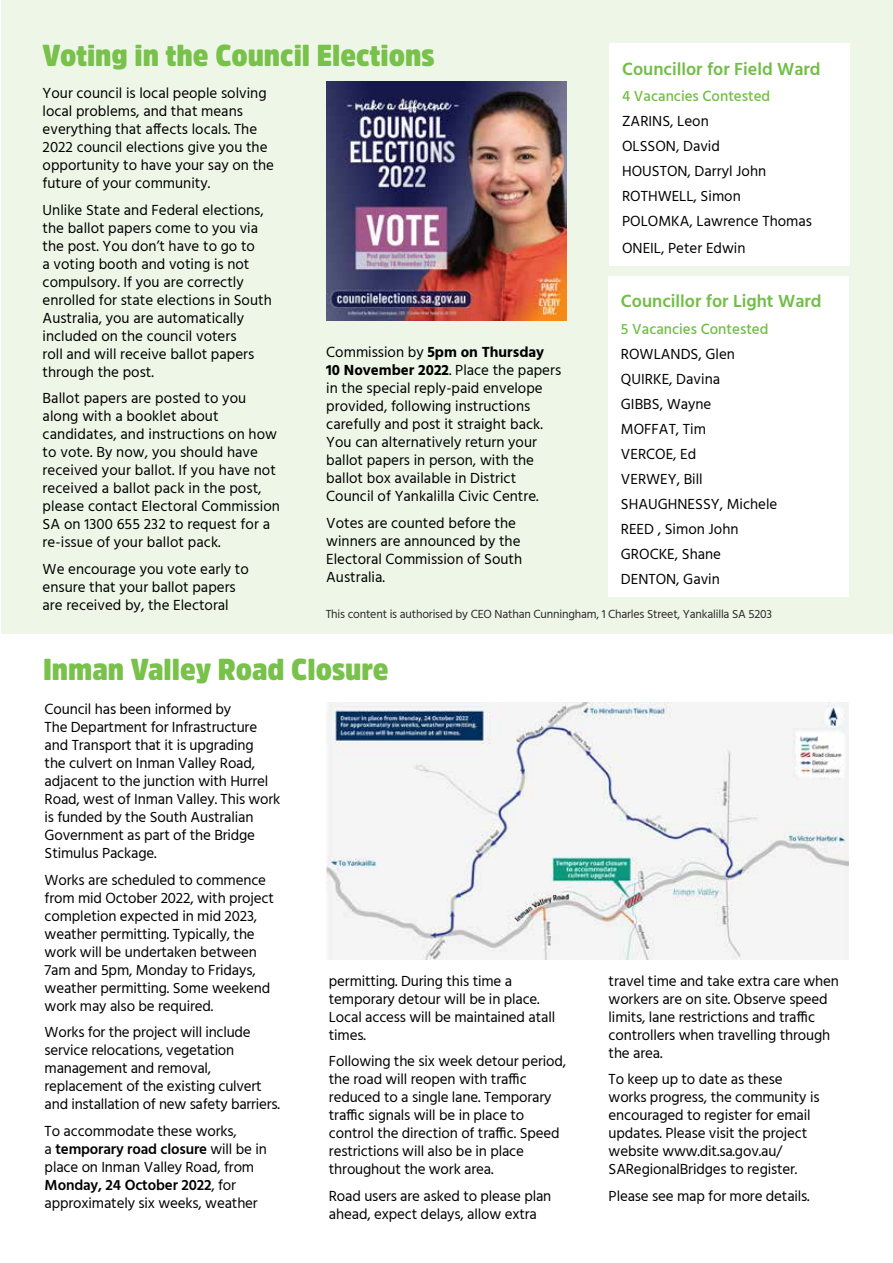
<style>
.page{position:relative;width:893px;height:1263px;background:#fff}
.page>*{position:absolute;margin:0;border:0;box-sizing:border-box;transform-origin:0 0}
.t1{font:900 30px "Amsi Pro Narw";color:#78c14a}
.t2{font:600 18px "Hind";color:#70be44}
.t3{font:15px/18px "Hind";letter-spacing:-.01em;color:#000}
.t4{font:500 15px "Hind";color:#70be44}
.t5{font:12px "Hind";letter-spacing:-.015em;color:#292829}
.s1{font-weight:700}
.s2{font-weight:600}
</style>
<div class="page">
<div style="left:1px;top:0;width:892px;height:633px;background:#eef6e8"></div>
<img style="left:327px;top:81px;width:239px;height:240px">
<div style="left:609px;top:44px;width:241px;height:222px;background:#fff"></div>
<div style="left:608px;top:276px;width:241px;height:321px;background:#fff"></div>
<img style="left:327px;top:702px;width:522px;height:257px">
<h1 class="t1" style="left:43px;top:35px;width:393px">Voting in the Council Elections</h1>
<p class="t3" style="left:43px;top:85px;width:233px">Your council is local people solving local problems, and that means everything that affects locals. The 2022 council elections give you the opportunity to have your say on the future of your community.</p>
<p class="t3" style="left:43px;top:202px;width:231px">Unlike State and Federal elections, the ballot papers come to you via the post. You don’t have to go to<br>a voting booth and voting is not compulsory. If you are correctly enrolled for state elections in South<br>Australia, you are automatically included on the council voters<br>roll and will receive ballot papers through the post.</p>
<p class="t3" style="left:43px;top:390px;width:239px">Ballot papers are posted to you along with a booklet about candidates, and instructions on how to vote. By now, you should have received your ballot. If you have not received a ballot pack in the post, please contact Electoral Commission<br>SA on 1300 655 232 to request for a re-issue of your ballot pack.</p>
<p class="t3" style="left:43px;top:561px;width:208px">We encourage you vote early to ensure that your ballot papers are received by, the Electoral</p>
<p class="t2" style="left:622px;top:58px;width:200px">Councillor for Field Ward</p>
<p class="t4" style="left:622px;top:86px;width:150px">4 Vacancies Contested</p>
<p class="t3" style="left:622px;top:110px;width:191px;line-height:25px">ZARINS, Leon<br>OLSSON, David<br>HOUSTON, Darryl John<br>ROTHWELL, Simon<br>POLOMKA, Lawrence Thomas</p>
<p class="t3" style="left:622px;top:240px;width:125px">ONEIL, Peter Edwin</p>
<p class="t2" style="left:621px;top:291px;width:202px">Councillor for Light Ward</p>
<p class="t4" style="left:621px;top:319px;width:149px">5 Vacancies Contested</p>
<p class="t3" style="left:621px;top:342px;width:158px;line-height:25px">ROWLANDS, Glen<br>QUIRKE, Davina<br>GIBBS, Wayne<br>MOFFAT, Tim<br>VERCOE, Ed<br>VERWEY, Bill<br>SHAUGHNESSY, Michele<br>REED , Simon John<br>GROCKE, Shane<br>DENTON, Gavin</p>
<p class="t5" style="left:326px;top:606px;width:448px">This content is authorised by CEO Nathan Cunningham, 1 Charles Street, Yankalilla SA 5203</p>
<p class="t3" style="left:326px;top:344px;width:236px">Commission by <span class="s1">5pm on Thursday 10 November 2022</span>. Place the papers in the special reply-paid envelope provided, following instructions carefully and post it straight back.<br>You can alternatively return your ballot papers in person, with the ballot box available in District Council of Yankalilla Civic Centre.</p>
<p class="t3" style="left:326px;top:515px;width:197px">Votes are counted before the winners are announced by the<br>Electoral Commission of South<br>Australia.</p>
<h1 class="t1" style="left:43px;top:648px;width:347px">Inman Valley Road Closure</h1>
<p class="t3" style="left:45px;top:701px;width:237px">Council has been informed by<br>The Department for Infrastructure and Transport that it is upgrading<br>the culvert on Inman Valley Road, adjacent to the junction with Hurrel<br>Road, west of Inman Valley. This work is funded by the South Australian<br>Government as part of the Bridge<br>Stimulus Package.</p>
<p class="t3" style="left:45px;top:872px;width:231px">Works are scheduled to commence from mid October 2022, with project completion expected in mid 2023, weather permitting. Typically, the work will be undertaken between<br>7am and 5pm, Monday to Fridays, weather permitting. Some weekend work may also be required.</p>
<p class="t3" style="left:45px;top:1024px;width:237px">Works for the project will include service relocations, vegetation management and removal, replacement of the existing culvert and installation of new safety barriers.</p>
<p class="t3" style="left:45px;top:1123px;width:224px">To accommodate these works,<br>a <span class="s2">temporary road closure</span> will be in place on Inman Valley Road, from<br><span class="s2">Monday, 24 October 2022</span>, for approximately six weeks, weather</p>
<p class="t3" style="left:329px;top:973px;width:228px">permitting. During this time a temporary detour will be in place.<br>Local access will be maintained atall times.</p>
<p class="t3" style="left:329px;top:1053px;width:239px">Following the six week detour period, the road will reopen with traffic reduced to a single lane. Temporary traffic signals will be in place to control the direction of traffic. Speed restrictions will also be in place throughout the work area.</p>
<p class="t3" style="left:329px;top:1188px;width:224px">Road users are asked to please plan ahead, expect delays, allow extra</p>
<p class="t3" style="left:609px;top:973px;width:232px">travel time and take extra care when workers are on site. Observe speed limits, lane restrictions and traffic controllers when travelling through the area.</p>
<p class="t3" style="left:609px;top:1071px;width:212px">To keep up to date as these works progress, the community is encouraged to register for email updates. Please visit the project website www.dit.sa.gov.au/<br>SARegionalBridges to register.</p>
<p class="t3" style="left:609px;top:1188px;width:203px">Please see map for more details.</p>
</div>
